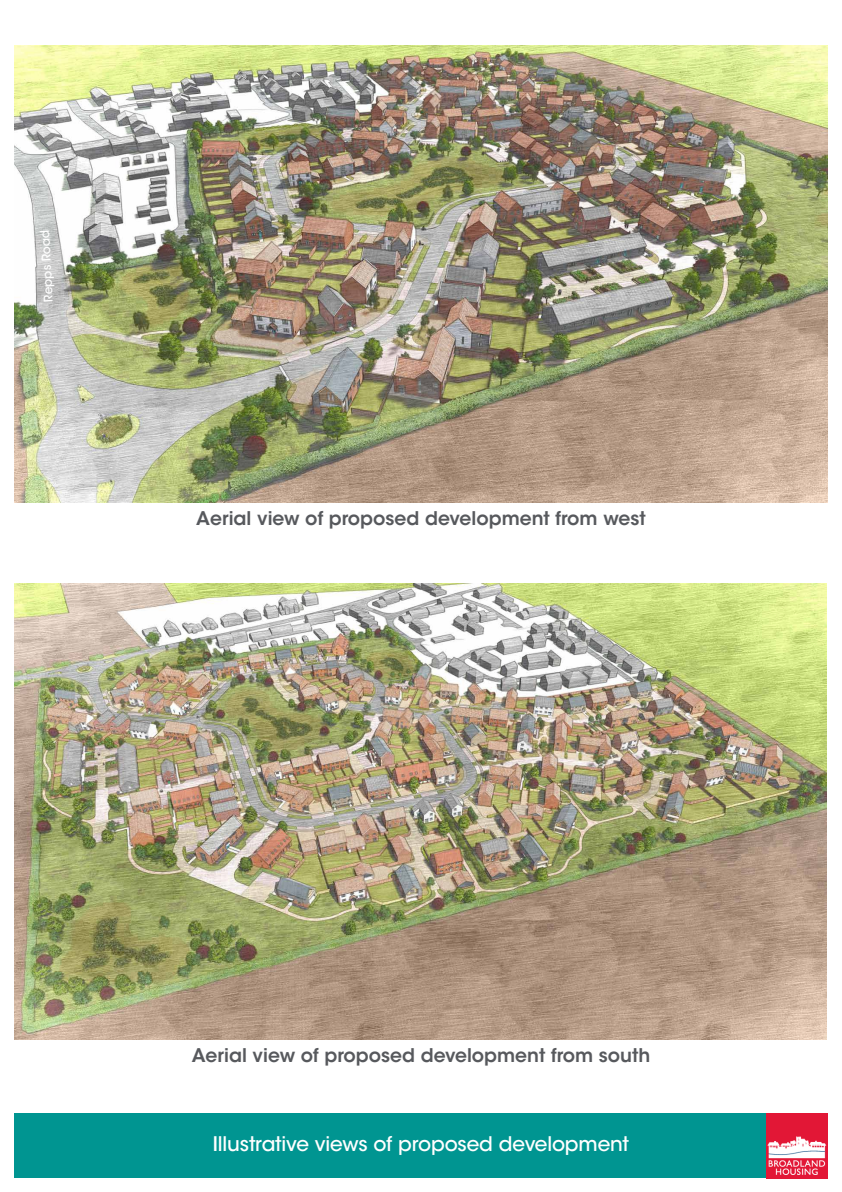
<style>
.page{position:relative;width:842px;height:1192px;background:#fff}
.page>*{position:absolute;margin:0;border:0;box-sizing:border-box;transform-origin:0 0}
.t1{font:500 20px "ITC Avant Garde Std";letter-spacing:-.01em;color:#fff}
.t2{font:600 18.7px "ITC Avant Garde Std";color:#57595d}
.t3{font:500 12px "ITC Avant Garde Std";color:#fff}
</style>
<div class="page">
<div style="left:14px;top:1113px;width:751px;height:65px;background:#009591"></div>
<img style="left:767px;top:1114px;width:61px;height:64px">
<img style="left:14px;top:45px;width:814px;height:458px">
<img style="left:14px;top:583px;width:813px;height:457px">
<p class="t3" style="left:41px;top:302px;width:73px;rotate:-93deg">Repps Road</p>
<p class="t2" style="left:196px;top:506px;width:451px">Aerial view of proposed development from west</p>
<p class="t2" style="left:192px;top:1043px;width:460px">Aerial view of proposed development from south</p>
<p class="t1" style="left:213px;top:1132px;width:418px">Illustrative views of proposed development</p>
</div>
